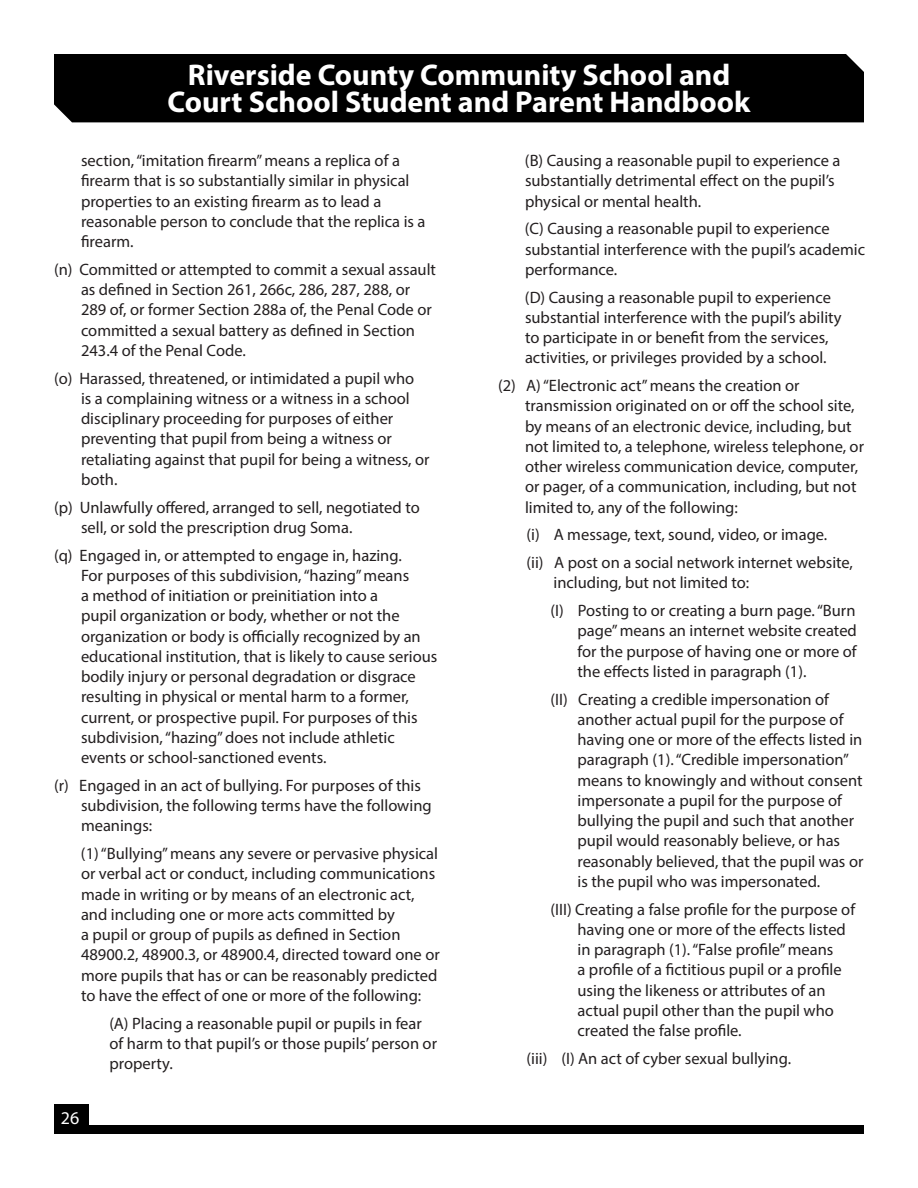
<style>
.page{position:relative;width:918px;height:1188px;background:#fff}
.page>*{position:absolute;margin:0;border:0;box-sizing:border-box;transform-origin:0 0}
.t1{font:700 30px/27px "Myriad Pro";color:#fff;text-align:center}
.t2{font:18px "Myriad Pro";color:#fff}
.Numbered_list{font:16.5px/20.2px "Myriad Pro";color:#231f20}
</style>
<div class="page">
<div style="left:54px;top:1125px;width:810px;height:9px;background:#000"></div>
<div style="left:54px;top:1104px;width:34px;height:30px;background:#000"></div>
<div style="left:54px;top:54px;width:810px;height:68px;background:#000"></div>
<h1 class="t1" style="left:168px;top:60px;width:584px">Riverside County Community School and<br>Court School Student and Parent Handbook</h1>
<p class="Numbered_list" style="left:81px;top:150px;width:346px">section, “imitation firearm” means a replica of a firearm that is so substantially similar in physical properties to an existing firearm as to lead a reasonable person to conclude that the replica is a firearm.</p>
<p class="Numbered_list" style="left:81px;top:259px;width:357px;text-indent:-27px">(n) Committed or attempted to commit a sexual assault as defined in Section 261, 266c, 286, 287, 288, or 289 of, or former Section 288a of, the Penal Code or committed a sexual battery as defined in Section 243.4 of the Penal Code.</p>
<p class="Numbered_list" style="left:81px;top:368px;width:350px;text-indent:-27px">(o) Harassed, threatened, or intimidated a pupil who<br>is a complaining witness or a witness in a school disciplinary proceeding for purposes of either preventing that pupil from being a witness or retaliating against that pupil for being a witness, or both.</p>
<p class="Numbered_list" style="left:81px;top:497px;width:340px;text-indent:-27px">(p) Unlawfully offered, arranged to sell, negotiated to sell, or sold the prescription drug Soma.</p>
<p class="Numbered_list" style="left:81px;top:545px;width:358px;text-indent:-27px">(q) Engaged in, or attempted to engage in, hazing.<br>For purposes of this subdivision, “hazing” means<br>a method of initiation or preinitiation into a<br>pupil organization or body, whether or not the organization or body is officially recognized by an educational institution, that is likely to cause serious bodily injury or personal degradation or disgrace resulting in physical or mental harm to a former, current, or prospective pupil. For purposes of this subdivision, “hazing” does not include athletic events or school-sanctioned events.</p>
<p class="Numbered_list" style="left:81px;top:775px;width:352px;text-indent:-27px">(r) Engaged in an act of bullying. For purposes of this subdivision, the following terms have the following meanings:</p>
<p class="Numbered_list" style="left:81px;top:843px;width:360px">(1) “Bullying” means any severe or pervasive physical or verbal act or conduct, including communications made in writing or by means of an electronic act, and including one or more acts committed by<br>a pupil or group of pupils as defined in Section 48900.2, 48900.3, or 48900.4, directed toward one or more pupils that has or can be reasonably predicted to have the effect of one or more of the following:</p>
<p class="Numbered_list" style="left:109px;top:1013px;width:329px">(A) Placing a reasonable pupil or pupils in fear of harm to that pupil’s or those pupils’ person or property.</p>
<p class="t2" style="left:61px;top:1107px;width:20px">26</p>
<p class="Numbered_list" style="left:525px;top:150px;width:317px">(B) Causing a reasonable pupil to experience a substantially detrimental effect on the pupil’s physical or mental health.</p>
<p class="Numbered_list" style="left:525px;top:218px;width:342px">(C) Causing a reasonable pupil to experience substantial interference with the pupil’s academic performance.</p>
<p class="Numbered_list" style="left:525px;top:287px;width:318px">(D) Causing a reasonable pupil to experience substantial interference with the pupil’s ability to participate in or benefit from the services, activities, or privileges provided by a school.</p>
<p class="Numbered_list" style="left:525px;top:375px;width:341px;text-indent:-27px">(2) A) “Electronic act” means the creation or transmission originated on or off the school site, by means of an electronic device, including, but not limited to, a telephone, wireless telephone, or other wireless communication device, computer, or pager, of a communication, including, but not limited to, any of the following:</p>
<p class="Numbered_list" style="left:526px;top:524px;width:302px">(i) A message, text, sound, video, or image.</p>
<p class="Numbered_list" style="left:554px;top:552px;width:301px;text-indent:-27px">(ii) A post on a social network internet website, including, but not limited to:</p>
<p class="Numbered_list" style="left:578px;top:600px;width:281px;text-align:justify;text-indent:-27px">(I) Posting to or creating a burn page. “Burn page” means an internet website created for the purpose of having one or more of the effects listed in paragraph (1).</p>
<p class="Numbered_list" style="left:578px;top:689px;width:287px;text-indent:-27px">(II) Creating a credible impersonation of another actual pupil for the purpose of having one or more of the effects listed in paragraph (1). “Credible impersonation” means to knowingly and without consent impersonate a pupil for the purpose of bullying the pupil and such that another pupil would reasonably believe, or has reasonably believed, that the pupil was or is the pupil who was impersonated.</p>
<p class="Numbered_list" style="left:578px;top:899px;width:279px;text-indent:-27px">(III) Creating a false profile for the purpose of having one or more of the effects listed in paragraph (1). “False profile” means<br>a profile of a fictitious pupil or a profile using the likeness or attributes of an actual pupil other than the pupil who created the false profile.</p>
<p class="Numbered_list" style="left:526px;top:1048px;width:266px">(iii) (I) An act of cyber sexual bullying.</p>
</div>
